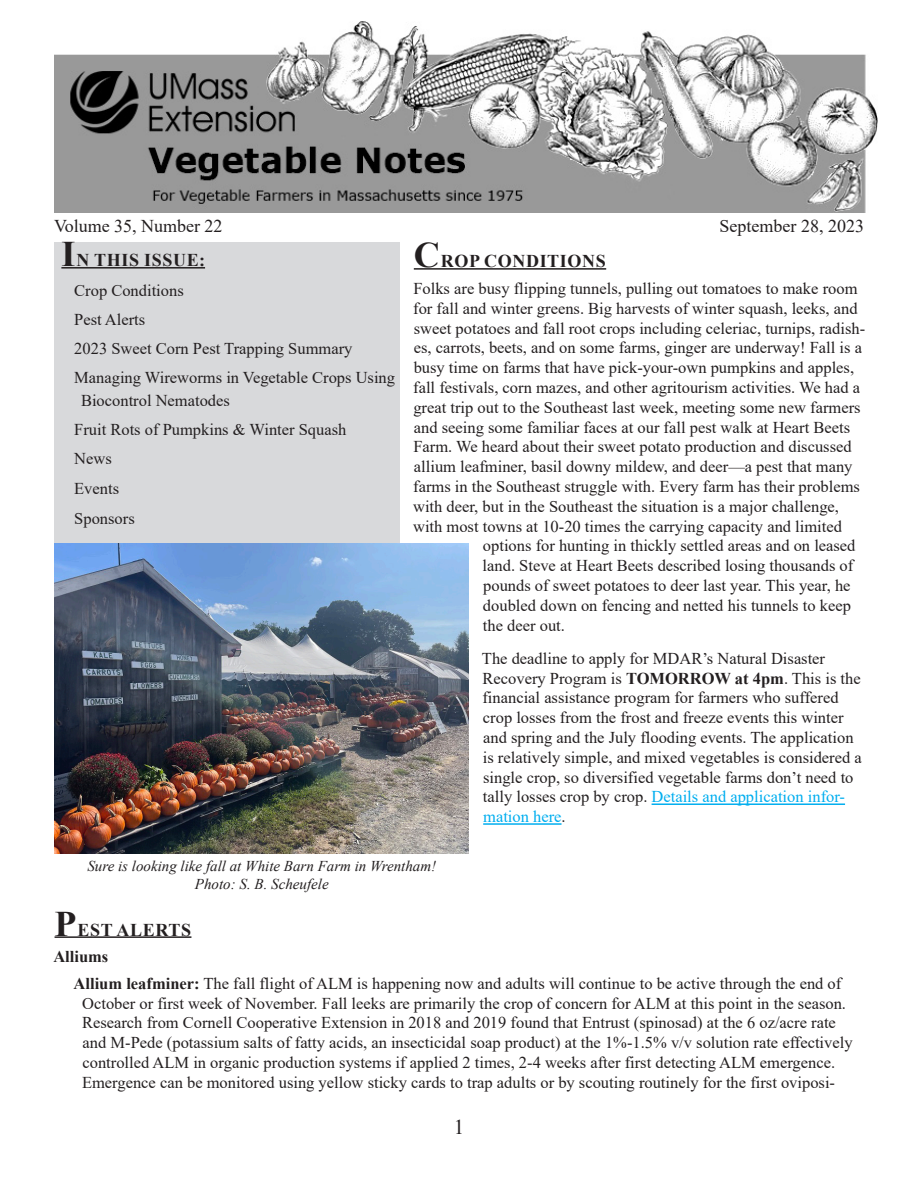
<style>
.page{position:relative;width:918px;height:1188px;background:#fff}
.page>*{position:absolute;margin:0;border:0;box-sizing:border-box;transform-origin:0 0}
.t1{font:21px "Times New Roman";color:#231f20}
.t2{font:700 18px "Times New Roman";letter-spacing:.035em;color:#231f20}
.t3{font:18px "Times New Roman";color:#231f20}
.Main_text{font:16.5px/19.8px "Times New Roman";color:#231f20}
.Bulleted_List{font:16.5px/19.8px "Times New Roman";color:#231f20}
.Paragraph_Heading{font:700 16.5px "Times New Roman";color:#231f20}
.t4{font:italic 15px/18px "Times New Roman";color:#231f20;text-align:center}
.s1{font-size:36px}
.s2{font-weight:700}
.s3{color:#00aeef}
</style>
<div class="page">
<hr style="left:414px;top:268px;width:192px;height:2px;background:#231f20">
<hr style="left:652px;top:803px;width:193px;height:2px;background:#00aeef">
<hr style="left:483px;top:823px;width:79px;height:2px;background:#00aeef">
<hr style="left:55px;top:936px;width:136px;height:2px;background:#231f20">
<div style="left:54px;top:242px;width:346px;height:301px;background:#d8d9db"></div>
<hr style="left:61px;top:267px;width:144px;height:2px;background:#231f20">
<img style="left:55px;top:543px;width:414px;height:311px">
<img style="left:54px;top:21px;width:824px;height:192px">
<p class="t3" style="left:54px;top:213px;width:170px">Volume 35, Number 22</p>
<p class="t3" style="left:720px;top:213px;width:146px">September 28, 2023</p>
<p class="t2" style="left:61px;top:247px;width:145px"><span class="s1">I</span>N THIS ISSUE:</p>
<p class="Bulleted_List" style="left:74px;top:280px;width:111px">Crop Conditions</p>
<p class="Bulleted_List" style="left:74px;top:309px;width:73px">Pest Alerts</p>
<p class="Bulleted_List" style="left:74px;top:338px;width:280px">2023 Sweet Corn Pest Trapping Summary</p>
<p class="Bulleted_List" style="left:81px;top:366px;width:316px;line-height:22.5px;text-indent:-7px">Managing Wireworms in Vegetable Crops Using<br>Biocontrol Nematodes</p>
<p class="Bulleted_List" style="left:74px;top:419px;width:274px">Fruit Rots of Pumpkins &amp; Winter Squash</p>
<p class="Bulleted_List" style="left:74px;top:448px;width:39px">News</p>
<p class="Bulleted_List" style="left:74px;top:478px;width:46px">Events</p>
<p class="Bulleted_List" style="left:74px;top:508px;width:62px">Sponsors</p>
<p class="t2" style="left:414px;top:248px;width:194px"><span class="s1">C</span>ROP CONDITIONS</p>
<p class="Main_text" style="left:413px;top:278px;width:446px">Folks are busy flipping tunnels, pulling out tomatoes to make room</p>
<p class="Main_text" style="left:413px;top:298px;width:446px">for fall and winter greens. Big harvests of winter squash, leeks, and</p>
<p class="Main_text" style="left:414px;top:318px;width:453px">sweet potatoes and fall root crops including celeriac, turnips, radish-</p>
<p class="Main_text" style="left:414px;top:337px;width:450px">es, carrots, beets, and on some farms, ginger are underway! Fall is a</p>
<p class="Main_text" style="left:414px;top:357px;width:442px">busy time on farms that have pick-your-own pumpkins and apples,</p>
<p class="Main_text" style="left:413px;top:377px;width:448px">fall festivals, corn mazes, and other agritourism activities. We had a</p>
<p class="Main_text" style="left:413px;top:397px;width:449px">great trip out to the Southeast last week, meeting some new farmers</p>
<p class="Main_text" style="left:414px;top:417px;width:438px">and seeing some familiar faces at our fall pest walk at Heart Beets</p>
<p class="Main_text" style="left:413px;top:436px;width:440px">Farm. We heard about their sweet potato production and discussed</p>
<p class="Main_text" style="left:414px;top:456px;width:440px">allium leafminer, basil downy mildew, and deer—a pest that many</p>
<p class="Main_text" style="left:413px;top:476px;width:448px">farms in the Southeast struggle with. Every farm has their problems</p>
<p class="Main_text" style="left:413px;top:496px;width:428px">with deer, but in the Southeast the situation is a major challenge,</p>
<p class="Main_text" style="left:413px;top:516px;width:430px">with most towns at 10-20 times the carrying capacity and limited</p>
<p class="Main_text" style="left:483px;top:535px;width:374px">options for hunting in thickly settled areas and on leased</p>
<p class="Main_text" style="left:483px;top:555px;width:372px">land. Steve at Heart Beets described losing thousands of</p>
<p class="Main_text" style="left:483px;top:575px;width:369px">pounds of sweet potatoes to deer last year. This year, he</p>
<p class="Main_text" style="left:483px;top:595px;width:369px">doubled down on fencing and netted his tunnels to keep</p>
<p class="Main_text" style="left:483px;top:615px;width:84px">the deer out.</p>
<p class="Main_text" style="left:482px;top:648px;width:381px">The deadline to apply for MDAR’s Natural Disaster Recovery Program is <span class="s2">TOMORROW at 4pm</span>. This is the financial assistance program for farmers who suffered crop losses from the frost and freeze events this winter and spring and the July flooding events. The application is relatively simple, and mixed vegetables is considered a single crop, so diversified vegetable farms don’t need to tally losses crop by crop. <span class="s3">Details and application infor&shy;mation here</span>.</p>
<p class="t4" style="left:87px;top:856px;width:350px">Sure is looking like fall at White Barn Farm in Wrentham!<br>Photo: S. B. Scheufele</p>
<p class="t2" style="left:55px;top:917px;width:138px"><span class="s1">P</span>EST ALERTS</p>
<p class="Paragraph_Heading" style="left:53px;top:945px;width:57px">Alliums</p>
<p class="Bulleted_List" style="left:82px;top:973px;width:772px;text-indent:-8px"><span class="s2">Allium leafminer:</span> The fall flight of ALM is happening now and adults will continue to be active through the end of October or first week of November. Fall leeks are primarily the crop of concern for ALM at this point in the season.<br>Research from Cornell Cooperative Extension in 2018 and 2019 found that Entrust (spinosad) at the 6 oz/acre rate and M-Pede (potassium salts of fatty acids, an insecticidal soap product) at the 1%-1.5% v/v solution rate effectively controlled ALM in organic production systems if applied 2 times, 2-4 weeks after first detecting ALM emergence.<br>Emergence can be monitored using yellow sticky cards to trap adults or by scouting routinely for the first oviposi-</p>
<p class="t1" style="left:454px;top:1112px;width:12px">1</p>
</div>
